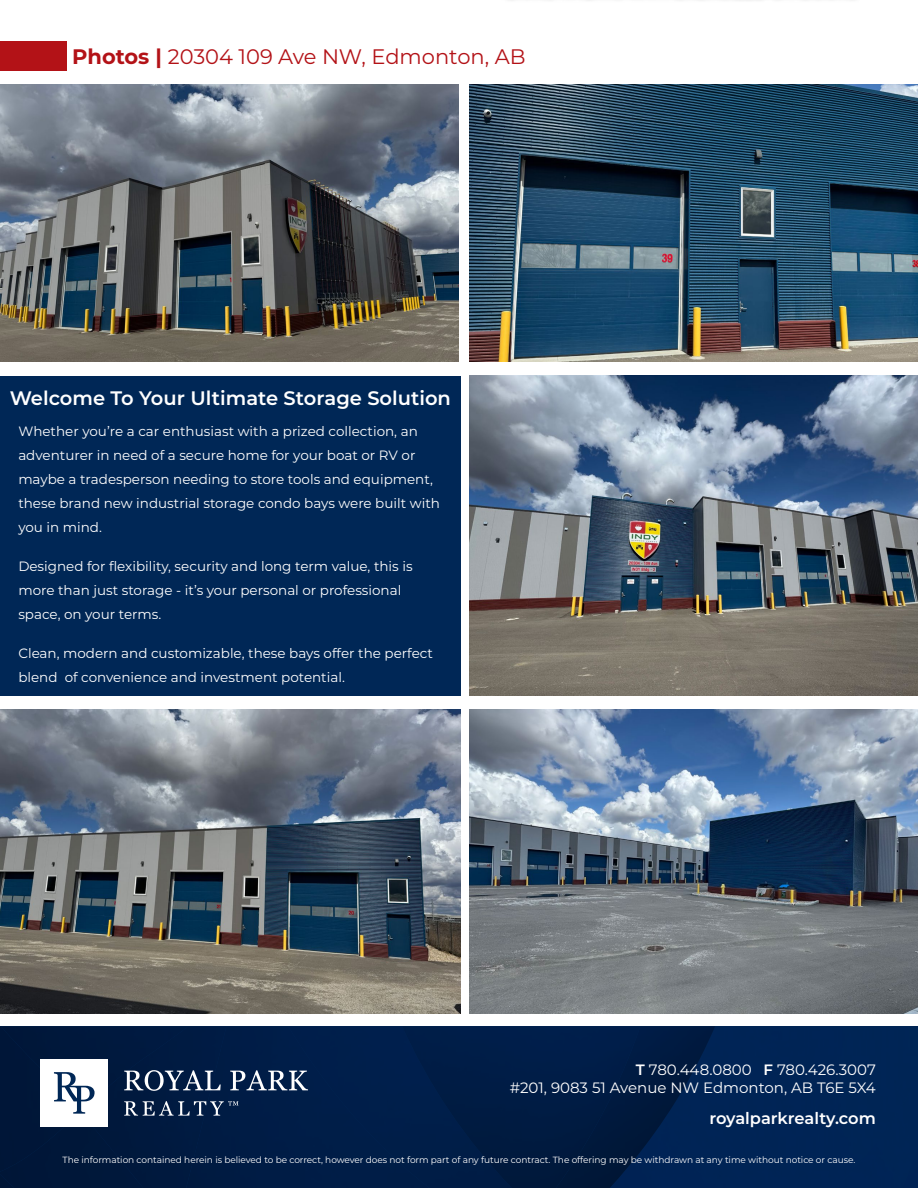
<style>
.page{position:relative;width:918px;height:1188px;background:#fff}
.page>*{position:absolute;margin:0;border:0;box-sizing:border-box;transform-origin:0 0}
.t1{font:21px "Montserrat";color:#b31217}
.t2{font:600 19.5px "Montserrat";color:#fff}
.t3{font:600 16.2px "Montserrat";letter-spacing:-.005em;color:#fff}
.t4{font:15px/18px "Montserrat";color:#fff;text-align:right}
.t5{font:13.5px/24px "Montserrat";color:#fff}
.t6{font:9px "Montserrat";letter-spacing:-.005em;color:#fff}
.s1{font-weight:700}
.s2{font-weight:600}
</style>
<div class="page">
<div style="left:820px;top:1026px;width:98px;height:162px;background:#002555"></div>
<div style="left:715px;top:1026px;width:105px;height:162px;background:#002455"></div>
<img style="left:640px;top:1026px;width:75px;height:162px">
<div style="left:0;top:1026px;width:186px;height:162px;background:#00193f"></div>
<div style="left:0;top:1112px;width:143px;height:76px;background:#001739"></div>
<div style="left:1px;top:1026px;width:185px;height:86px;background:#00183d"></div>
<div style="left:186px;top:1026px;width:102px;height:162px;background:#001c45"></div>
<div style="left:288px;top:1026px;width:114px;height:162px;background:#001e49"></div>
<img style="left:402px;top:1026px;width:238px;height:162px">
<svg style="left:124px;top:1070px;width:97px;height:21px"></svg>
<svg style="left:230px;top:1070px;width:78px;height:20px"></svg>
<svg style="left:124px;top:1101px;width:114px;height:15px;background:#364b69"></svg>
<div style="left:41px;top:1059px;width:67px;height:68px;background:#fff"></div>
<svg style="left:54px;top:1072px;width:41px;height:42px"></svg>
<div style="left:0;top:41px;width:66px;height:30px;background:#b31217"></div>
<div style="left:0;top:376px;width:460px;height:319px;background:#002756"></div>
<img style="left:0;top:85px;width:459px;height:277px">
<img style="left:470px;top:85px;width:448px;height:277px">
<img style="left:0;top:709px;width:460px;height:304px">
<img style="left:470px;top:376px;width:448px;height:319px">
<hr style="left:501px;top:0;width:364px;height:3px;background:#000">
<img style="left:470px;top:709px;width:448px;height:304px">
<h1 class="t1" style="left:72px;top:42px;width:455px"><span class="s1">Photos |</span> 20304 109 Ave NW, Edmonton, AB</h1>
<h2 class="t2" style="left:10px;top:384px;width:443px">Welcome To Your Ultimate Storage Solution</h2>
<p class="t5" style="left:18px;top:419px;width:423px">Whether you’re a car enthusiast with a prized collection, an adventurer in need of a secure home for your boat or RV or maybe a tradesperson needing to store tools and equipment, these brand new industrial storage condo bays were built with you in mind.</p>
<p class="t5" style="left:18px;top:554px;width:396px">Designed for flexibility, security and long term value, this is more than just storage - it’s your personal or professional space, on your terms.</p>
<p class="t5" style="left:18px;top:641px;width:416px">Clean, modern and customizable, these bays offer the perfect blend of convenience and investment potential.</p>
<p class="t4" style="left:510px;top:1060px;width:368px"><span class="s2">T</span> 780.448.0800 <span class="s2">F</span> 780.426.3007<br>#201, 9083 51 Avenue NW Edmonton, AB T6E 5X4</p>
<p class="t3" style="left:709px;top:1107px;width:168px">royalparkrealty.com</p>
<p class="t6" style="left:63px;top:1153px;width:794px">The information contained herein is believed to be correct, however does not form part of any future contract. The offering may be withdrawn at any time without notice or cause.</p>
</div>
